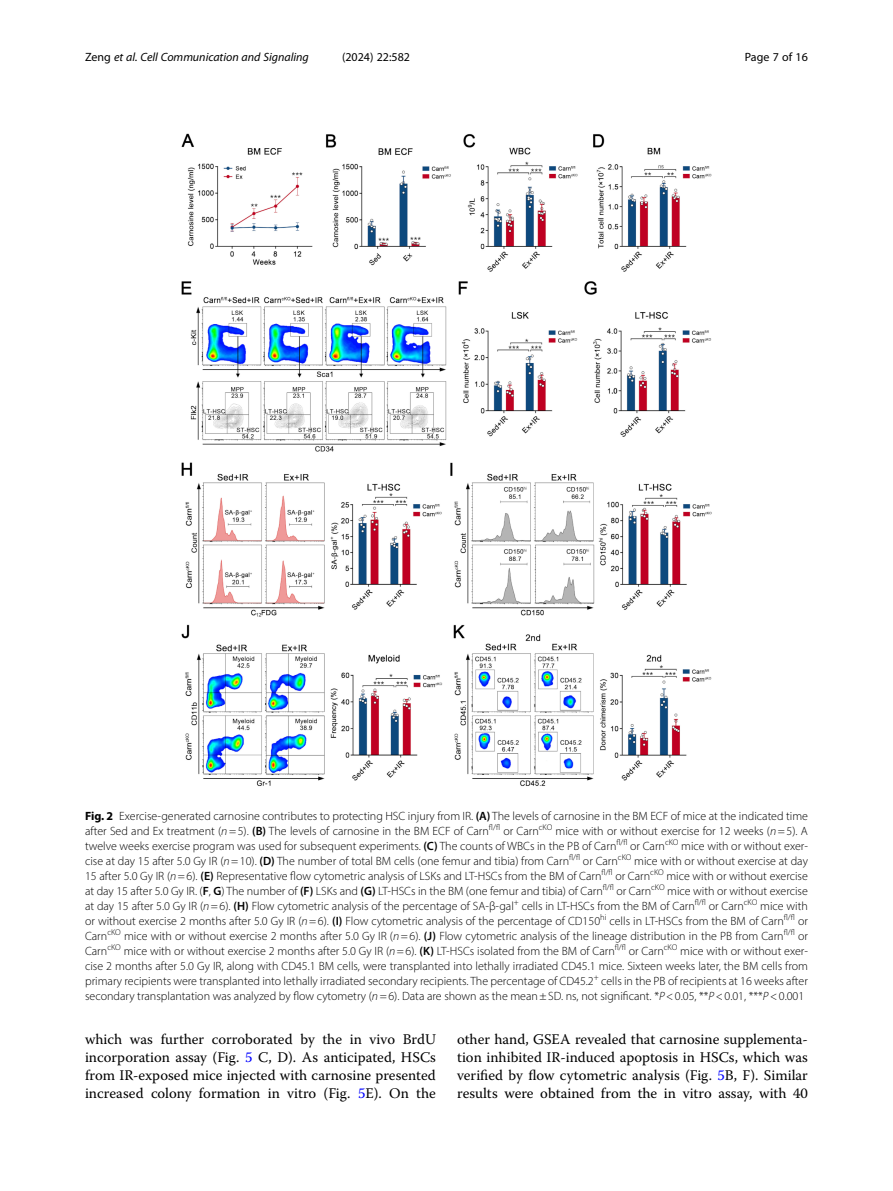
<style>
.page{position:relative;width:893px;height:1191px;background:#fff}
.page>*{position:absolute;margin:0;border:0;box-sizing:border-box;transform-origin:0 0}
.Body_Text{font:14.7px/18px "Warnock Pro";color:#000;text-align:justify}
.Figure_Caption{font:300 12px/15px "Myriad Pro";color:#000;text-align:justify}
.t1{font:italic 12px "Myriad Pro";color:#000}
.t2{font:12px "Myriad Pro";color:#000}
.s1{font-style:normal}
.s2{font-weight:700}
.s3{font-weight:600}
.s4{font-style:italic}
.s5{color:#00f}
</style>
<div class="page">
<img style="left:181px;top:133px;width:531px;height:653px">
<p class="t1" style="left:85px;top:50px;width:225px"><span class="s1">Zeng</span> et al. Cell Communication and Signaling</p>
<p class="t2" style="left:342px;top:50px;width:70px">(2024) 22:582</p>
<p class="t2" style="left:745px;top:50px;width:65px">Page 7 of 16</p>
<p class="Figure_Caption" style="left:85px;top:808px;width:724px"><span class="s2">Fig. 2</span> Exercise-generated carnosine contributes to protecting HSC injury from IR. <span class="s3">(A)</span> The levels of carnosine in the BM ECF of mice at the indicated time after Sed and Ex treatment (<span class="s4">n</span>=5). <span class="s3">(B)</span> The levels of carnosine in the BM ECF of Carn<sup>fl/fl</sup> or Carn<sup>cKO</sup> mice with or without exercise for 12 weeks (<span class="s4">n</span>=5). A twelve weeks exercise program was used for subsequent experiments. <span class="s3">(C)</span> The counts of WBCs in the PB of Carn<sup>fl/fl</sup> or Carn<sup>cKO</sup> mice with or without exer&shy;cise at day 15 after 5.0 Gy IR (<span class="s4">n</span>=10). <span class="s3">(D)</span> The number of total BM cells (one femur and tibia) from Carn<sup>fl/fl</sup> or Carn<sup>cKO</sup> mice with or without exercise at day 15 after 5.0 Gy IR (<span class="s4">n</span>=6). <span class="s3">(E)</span> Representative flow cytometric analysis of LSKs and LT-HSCs from the BM of Carn<sup>fl/fl</sup> or Carn<sup>cKO</sup> mice with or without exercise at day 15 after 5.0 Gy IR. (<span class="s3">F</span>, <span class="s3">G</span>) The number of <span class="s3">(F)</span> LSKs and <span class="s3">(G)</span> LT-HSCs in the BM (one femur and tibia) of Carn<sup>fl/fl</sup> or Carn<sup>cKO</sup> mice with or without exercise at day 15 after 5.0 Gy IR (<span class="s4">n</span>=6). <span class="s3">(H)</span> Flow cytometric analysis of the percentage of SA-β-gal<sup>+</sup> cells in LT-HSCs from the BM of Carn<sup>fl/fl</sup> or Carn<sup>cKO</sup> mice with or without exercise 2 months after 5.0 Gy IR (<span class="s4">n</span>=6). <span class="s3">(I)</span> Flow cytometric analysis of the percentage of CD150<sup>hi</sup> cells in LT-HSCs from the BM of Carn<sup>fl/fl</sup> or Carn<sup>cKO</sup> mice with or without exercise 2 months after 5.0 Gy IR (<span class="s4">n</span>=6). <span class="s3">(J)</span> Flow cytometric analysis of the lineage distribution in the PB from Carn<sup>fl/fl</sup> or Carn<sup>cKO</sup> mice with or without exercise 2 months after 5.0 Gy IR (<span class="s4">n</span>=6). <span class="s3">(K)</span> LT-HSCs isolated from the BM of Carn<sup>fl/fl</sup> or Carn<sup>cKO</sup> mice with or without exer&shy;cise 2 months after 5.0 Gy IR, along with CD45.1 BM cells, were transplanted into lethally irradiated CD45.1 mice. Sixteen weeks later, the BM cells from primary recipients were transplanted into lethally irradiated secondary recipients. The percentage of CD45.2<sup>+</sup> cells in the PB of recipients at 16 weeks after secondary transplantation was analyzed by flow cytometry (<span class="s4">n</span>=6). Data are shown as the mean±SD. ns, not significant. *<span class="s4">P</span>&lt;0.05, **<span class="s4">P</span>&lt;0.01, ***<span class="s4">P</span>&lt;0.001</p>
<p class="Body_Text" style="left:85px;top:1030px;width:352px">which was further corroborated by the in vivo BrdU incorporation assay (Fig. <span class="s5">5</span> C, D). As anticipated, HSCs from IR-exposed mice injected with carnosine presented increased colony formation in vitro (Fig. <span class="s5">5</span>E). On the</p>
<p class="Body_Text" style="left:457px;top:1030px;width:352px">other hand, GSEA revealed that carnosine supplementa&shy;tion inhibited IR-induced apoptosis in HSCs, which was verified by flow cytometric analysis (Fig. <span class="s5">5</span>B, F). Similar results were obtained from the in vitro assay, with 40</p>
</div>
